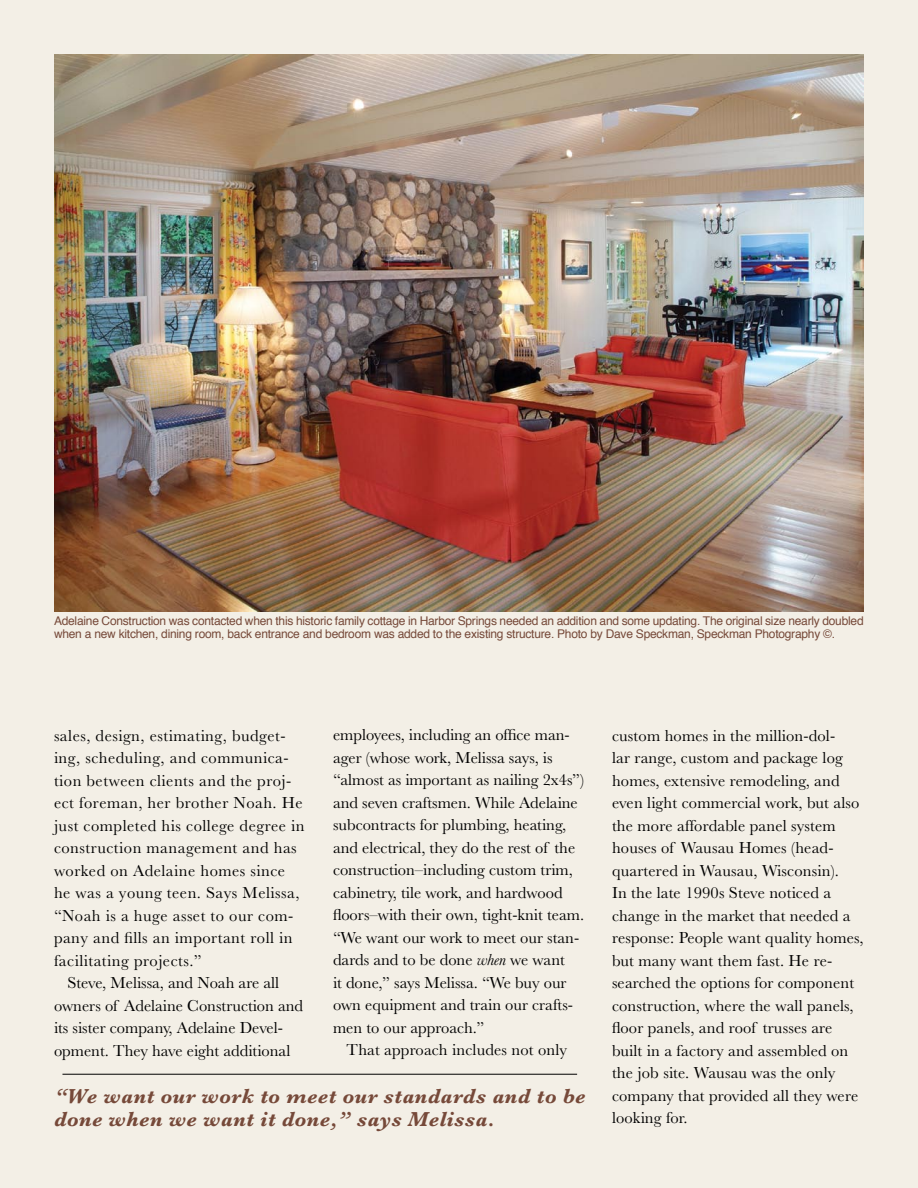
<style>
.page{position:relative;width:918px;height:1188px;background:#fff}
.page>*{position:absolute;margin:0;border:0;box-sizing:border-box;transform-origin:0 0}
.t1{font:italic 700 21px/22.5px "Baskerville";letter-spacing:.02em;color:#764939}
.t2{font:16.5px/22.5px "Baskerville";letter-spacing:.01em;color:#000}
.t3{font:16.5px "Baskerville";letter-spacing:.03em;color:#000}
.t4{font:12px/13.5px "Helvetica";letter-spacing:-.02em;color:#764939}
.s1{font-style:italic}
</style>
<div class="page">
<div style="left:1px;top:1px;width:917px;height:1186px;background:#f3efe6"></div>
<img style="left:54px;top:54px;width:810px;height:557px">
<hr style="left:62px;top:1074px;width:515px;height:1px;background:#000">
<p class="t4" style="left:54px;top:614px;width:811px">Adelaine Construction was contacted when this historic family cottage in Harbor Springs needed an addition and some updating. The original size nearly doubled when a new kitchen, dining room, back entrance and bedroom was added to the existing structure. Photo by Dave Speckman, Speckman Photography ©.</p>
<p class="t3" style="left:54px;top:726px;width:233px">sales, design, estimating, budget-</p>
<p class="t3" style="left:54px;top:748px;width:236px">ing, scheduling, and communica-</p>
<p class="t3" style="left:54px;top:771px;width:239px">tion between clients and the proj-</p>
<p class="t3" style="left:54px;top:793px;width:250px">ect foreman, her brother Noah. He</p>
<p class="t3" style="left:54px;top:816px;width:252px">just completed his college degree in</p>
<p class="t3" style="left:54px;top:838px;width:244px">construction management and has</p>
<p class="t3" style="left:54px;top:861px;width:233px">worked on Adelaine homes since</p>
<p class="t3" style="left:54px;top:883px;width:247px">he was a young teen. Says Melissa,</p>
<p class="t3" style="left:54px;top:906px;width:241px">“Noah is a huge asset to our com-</p>
<p class="t3" style="left:54px;top:928px;width:240px">pany and fills an important roll in</p>
<p class="t3" style="left:54px;top:951px;width:149px">facilitating projects.”</p>
<p class="t2" style="left:68px;top:972px;width:213px">Steve, Melissa, and Noah are all</p>
<p class="t2" style="left:54px;top:994px;width:251px">owners of Adelaine Construction and</p>
<p class="t2" style="left:54px;top:1017px;width:230px">its sister company, Adelaine Devel-</p>
<p class="t2" style="left:54px;top:1039px;width:238px">opment. They have eight additional</p>
<p class="t2" style="left:333px;top:724px;width:253px">employees, including an office man&shy;ager (whose work, Melissa says, is “almost as important as nailing 2x4s”) and seven craftsmen. While Adelaine subcontracts for plumbing, heating, and electrical, they do the rest of the construction–including custom trim, cabinetry, tile work, and hardwood floors–with their own, tight-knit team. “We want our work to meet our stan&shy;dards and to be done <span class="s1">when</span> we want<br>it done,” says Melissa. “We buy our own equipment and train our crafts&shy;men to our approach.”</p>
<p class="t2" style="left:346px;top:1039px;width:222px">That approach includes not only</p>
<p class="t1" style="left:54px;top:1085px;width:533px">“We want our work to meet our standards and to be done when we want it done,” says Melissa.</p>
<p class="t2" style="left:612px;top:724px;width:253px">custom homes in the million-dol-<br>lar range, custom and package log homes, extensive remodeling, and even light commercial work, but also the more affordable panel system houses of Wausau Homes (head&shy;quartered in Wausau, Wisconsin).<br>In the late 1990s Steve noticed a change in the market that needed a response: People want quality homes, but many want them fast. He re&shy;searched the options for component construction, where the wall panels, floor panels, and roof trusses are built in a factory and assembled on the job site. Wausau was the only company that provided all they were looking for.</p>
</div>
